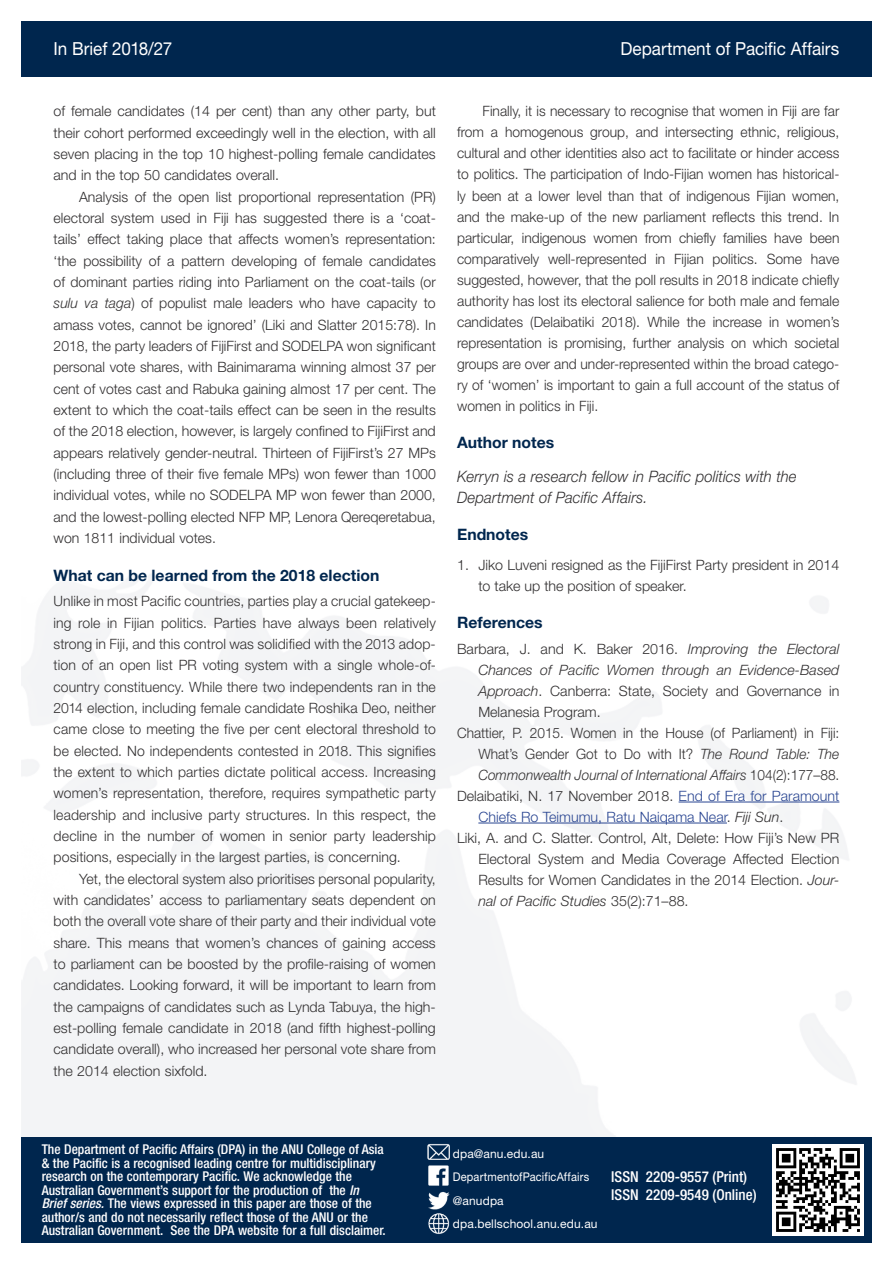
<style>
.page{position:relative;width:893px;height:1263px;background:#fff}
.page>*{position:absolute;margin:0;border:0;box-sizing:border-box;transform-origin:0 0}
.Heading{font:18px "Helvetica Neue LT Std";letter-spacing:-.005em;color:#fff;scale:.95 1}
.Author_notes{font:italic 300 15.75px/21px "Helvetica Neue LT Std";letter-spacing:.005em;color:#312f30;scale:.95 1}
.Heading_1{font:700 15.75px "Helvetica Neue LT Std";color:#00264e}
.t1{font:500 condensed 15px "Helvetica Neue LT Std";color:#fff}
.PARA_2{font:300 14.25px/21.3px "Helvetica Neue LT Std";color:#312f30;text-align:justify}
.PARA_1{font:300 14.25px/21.3px "Helvetica Neue LT Std";letter-spacing:.01em;color:#312f30;text-align:justify}
.PARA_2-2{font:300 14.25px/21px "Helvetica Neue LT Std";color:#312f30;text-align:justify;scale:.96 1}
.PARA_2-3{font:300 14.25px/21px "Helvetica Neue LT Std";color:#2a4692}
.t2{font:500 condensed 13.5px/13.5px "Helvetica Neue LT Std";color:#fff}
.PARA_2-4{font:12px "Helvetica Neue LT Std";letter-spacing:.015em;color:#fff}
.PARA_2-5{font:12px "Helvetica Neue LT Std";letter-spacing:.015em;color:#fff;scale:.92 1}
.s1{font-style:italic}
.s2{color:#312f30}
.s3{font-style:italic;color:#312f30}
</style>
<div class="page">
<div style="left:21px;top:1137px;width:851px;height:105px;background:#00264e"></div>
<img style="left:772px;top:1144px;width:91px;height:91px">
<img style="left:427px;top:1144px;width:23px;height:90px">
<div style="left:21px;top:21px;width:851px;height:56px;background:#00264e"></div>
<hr style="left:679px;top:802px;width:160px;height:1px;background:#2a4692">
<hr style="left:478px;top:823px;width:249px;height:1px;background:#2a4692">
<p class="Heading" style="left:54px;top:38px;width:126px">In Brief 2018/27</p>
<p class="Heading" style="left:620px;top:38px;width:232px">Department of Pacific Affairs</p>
<p class="PARA_2" style="left:54px;top:100px;width:384px">of female candidates (14 per cent) than any other party, but their cohort performed exceedingly well in the election, with all seven placing in the top 10 highest-polling female candidates and in the top 50 candidates overall.</p>
<p class="PARA_2" style="left:54px;top:186px;width:384px;text-indent:26px">Analysis of the open list proportional representation (PR) electoral system used in Fiji has suggested there is a ‘coat&shy;tails’ effect taking place that affects women’s representation: ‘the possibility of a pattern developing of female candidates of dominant parties riding into Parliament on the coat-tails (or <span class="s1">sulu va taga</span>) of populist male leaders who have capacity to amass votes, cannot be ignored’ (Liki and Slatter 2015:78). In 2018, the party leaders of FijiFirst and SODELPA won significant personal vote shares, with Bainimarama winning almost 37 per cent of votes cast and Rabuka gaining almost 17 per cent. The extent to which the coat-tails effect can be seen in the results of the 2018 election, however, is largely confined to FijiFirst and appears relatively gender-neutral. Thirteen of FijiFirst’s 27 MPs (including three of their five female MPs) won fewer than 1000 individual votes, while no SODELPA MP won fewer than 2000, and the lowest-polling elected NFP MP, Lenora Qereqeretabua, won 1811 individual votes.</p>
<p class="Heading_1" style="left:54px;top:565px;width:327px">What can be learned from the 2018 election</p>
<p class="PARA_1" style="left:54px;top:590px;width:384px">Unlike in most Pacific countries, parties play a crucial gatekeep&shy;ing role in Fijian politics. Parties have always been relatively strong in Fiji, and this control was solidified with the 2013 adop&shy;tion of an open list PR voting system with a single whole-of&shy;country constituency. While there two independents ran in the 2014 election, including female candidate Roshika Deo, neither came close to meeting the five per cent electoral threshold to be elected. No independents contested in 2018. This signifies the extent to which parties dictate political access. Increasing women’s representation, therefore, requires sympathetic party leadership and inclusive party structures. In this respect, the decline in the number of women in senior party leadership positions, especially in the largest parties, is concerning.</p>
<p class="PARA_2" style="left:54px;top:868px;width:384px;text-indent:26px">Yet, the electoral system also prioritises personal popularity, with candidates’ access to parliamentary seats dependent on both the overall vote share of their party and their individual vote share. This means that women’s chances of gaining access to parliament can be boosted by the profile-raising of women candidates. Looking forward, it will be important to learn from the campaigns of candidates such as Lynda Tabuya, the high&shy;est-polling female candidate in 2018 (and fifth highest-polling candidate overall), who increased her personal vote share from the 2014 election sixfold.</p>
<p class="PARA_2" style="left:457px;top:101px;width:384px;text-indent:26px">Finally, it is necessary to recognise that women in Fiji are far from a homogenous group, and intersecting ethnic, religious, cultural and other identities also act to facilitate or hinder access to politics. The participation of Indo-Fijian women has historical&shy;ly been at a lower level than that of indigenous Fijian women, and the make-up of the new parliament reflects this trend. In particular, indigenous women from chiefly families have been comparatively well-represented in Fijian politics. Some have suggested, however, that the poll results in 2018 indicate chiefly authority has lost its electoral salience for both male and female candidates (Delaibatiki 2018). While the increase in women’s representation is promising, further analysis on which societal groups are over and under-represented within the broad catego&shy;ry of ‘women’ is important to gain a full account of the status of women in politics in Fiji.</p>
<p class="Heading_1" style="left:457px;top:433px;width:99px">Author notes</p>
<p class="Author_notes" style="left:457px;top:465px;width:359px">Kerryn is a research fellow in Pacific politics with the<br>Department of Pacific Affairs.</p>
<p class="Heading_1" style="left:457px;top:525px;width:73px">Endnotes</p>
<p class="PARA_2" style="left:478px;top:554px;width:362px;text-indent:-21px">1. Jiko Luveni resigned as the FijiFirst Party president in 2014 to take up the position of speaker.</p>
<p class="Heading_1" style="left:457px;top:613px;width:87px">References</p>
<p class="PARA_2" style="left:478px;top:638px;width:363px;text-indent:-21px">Barbara, J. and K. Baker 2016. <span class="s1">Improving the Electoral Chances of Pacific Women through an Evidence-Based Approach</span>. Canberra: State, Society and Governance in Melanesia Program.</p>
<p class="PARA_2-2" style="left:478px;top:722px;width:378px;text-indent:-21px">Chattier, P. 2015. Women in the House (of Parliament) in Fiji:<br>What’s Gender Got to Do with It? <span class="s1">The Round Table: The Commonwealth Journal of International Affairs</span> 104(2):177–88.</p>
<p class="PARA_2-3" style="left:478px;top:785px;width:362px;text-indent:-21px"><span class="s2">Delaibatiki, N. 17 November 2018.</span> End of Era for Paramount<br>Chiefs Ro Teimumu, Ratu Naiqama Near<span class="s2">.</span> <span class="s3">Fiji Sun</span><span class="s2">.</span></p>
<p class="PARA_2" style="left:478px;top:827px;width:362px;text-indent:-21px">Liki, A. and C. Slatter. Control, Alt, Delete: How Fiji’s New PR Electoral System and Media Coverage Affected Election Results for Women Candidates in the 2014 Election. <span class="s1">Jour&shy;nal of Pacific Studies</span> 35(2):71–88.</p>
<p class="t2" style="left:42px;top:1142px;width:346px">The Department of Pacific Affairs (DPA) in the ANU College of Asia &amp; the Pacific is a recognised leading centre for multidisciplinary research on the contemporary Pacific. We acknowledge the Australian Government’s support for the production of the <span class="s1">In Brief series.</span> The views expressed in this paper are those of the author/s and do not necessarily reflect those of the ANU or the Australian Government. See the DPA website for a full disclaimer.</p>
<p class="PARA_2-4" style="left:453px;top:1147px;width:93px">dpa@anu.edu.au</p>
<p class="PARA_2-5" style="left:453px;top:1170px;width:150px">DepartmentofPacificAffairs</p>
<p class="PARA_2-4" style="left:453px;top:1193px;width:52px">@anudpa</p>
<p class="PARA_2-4" style="left:453px;top:1216px;width:146px">dpa.bellschool.anu.edu.au</p>
<p class="t1" style="left:611px;top:1168px;width:137px">ISSN 2209-9557 (Print)</p>
<p class="t1" style="left:611px;top:1186px;width:147px">ISSN 2209-9549 (Online)</p>
</div>
